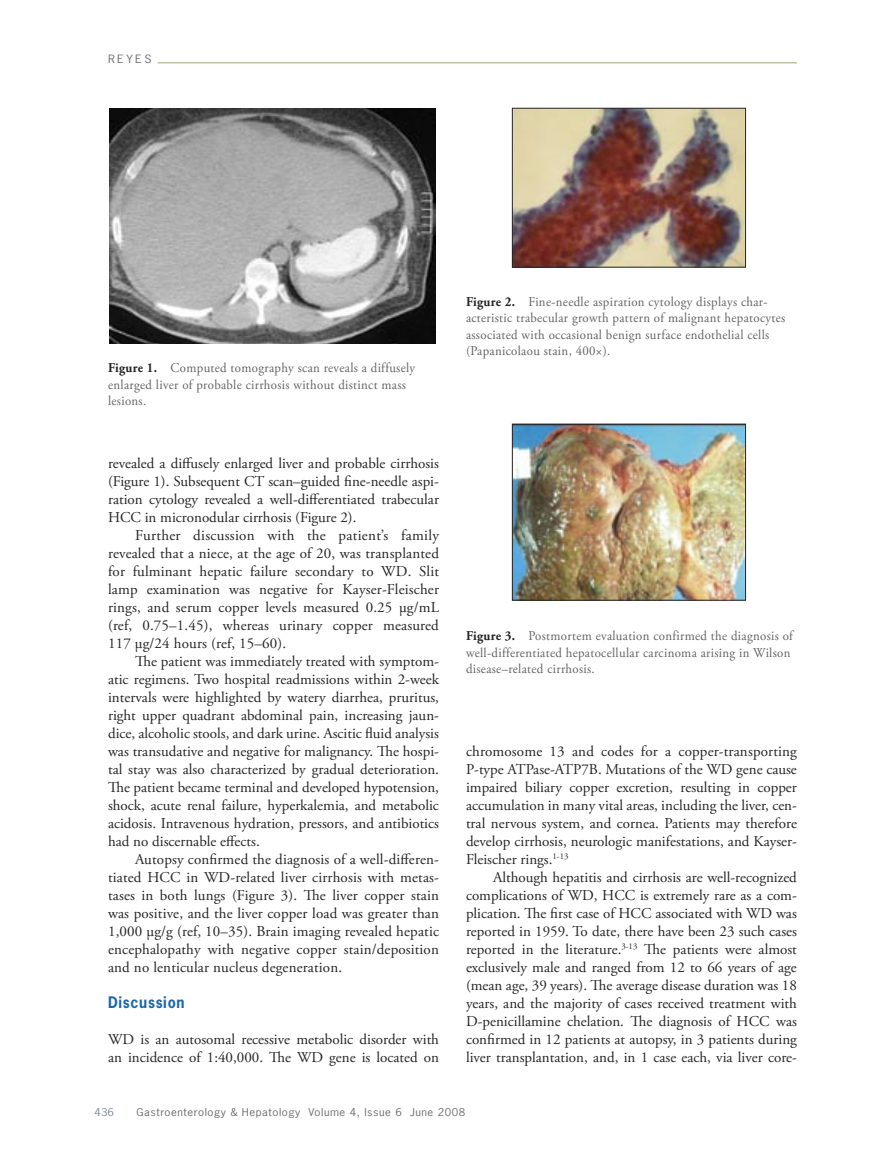
<style>
.page{position:relative;width:878px;height:1175px;background:#fff}
.page>*{position:absolute;margin:0;border:0;box-sizing:border-box;transform-origin:0 0}
.t1{font:15px/18px "Adobe Garamond Pro";color:#272525;text-align:justify}
.t2{font:700 15px "News Gothic Std";letter-spacing:.05em;color:#1c67a8;scale:.95 1}
.t3{font:13.5px/16.5px "Adobe Garamond Pro";letter-spacing:.025em;color:#636466;scale:.95 1}
.t4{font:10.8px "News Gothic Std";letter-spacing:.2em;color:#6d6e71;scale:1.11 1}
.t5{font:10.2px "News Gothic Std";letter-spacing:.05em;color:#6d6e71;scale:1.11 1}
.t6{font:10.2px "News Gothic Std";color:#7a8aa3;scale:1.11 1}
.s1{font-weight:700;color:#272525}
</style>
<div class="page">
<hr style="left:158px;top:63px;width:638px;height:1px;background:#a4a678">
<img style="left:109px;top:108px;width:326px;height:236px">
<img style="left:514px;top:110px;width:229px;height:155px">
<div style="left:512px;top:108px;width:233px;height:159px;border:1px solid #272525"></div>
<img style="left:514px;top:426px;width:229px;height:172px">
<div style="left:512px;top:424px;width:233px;height:176px;border:1px solid #272525"></div>
<p class="t4" style="left:108px;top:52px;width:41px">REYES</p>
<p class="t3" style="left:108px;top:360px;width:325px"><span class="s1">Figure 1.</span> Computed tomography scan reveals a diffusely enlarged liver of probable cirrhosis without distinct mass lesions.</p>
<p class="t1" style="left:108px;top:455px;width:332px">revealed a diffusely enlarged liver and probable cirrhosis (Figure 1). Subsequent CT scan–guided fine-needle aspi&shy;ration cytology revealed a well-differentiated trabecular HCC in micronodular cirrhosis (Figure 2).</p>
<p class="t1" style="left:108px;top:527px;width:332px;text-indent:27px">Further discussion with the patient’s family revealed that a niece, at the age of 20, was transplanted for fulminant hepatic failure secondary to WD. Slit lamp examination was negative for Kayser-Fleischer rings, and serum copper levels measured 0.25 µg/mL (ref, 0.75–1.45), whereas urinary copper measured 117 µg/24 hours (ref, 15–60).</p>
<p class="t1" style="left:108px;top:653px;width:332px;text-indent:27px">The patient was immediately treated with symptom&shy;atic regimens. Two hospital readmissions within 2-week intervals were highlighted by watery diarrhea, pruritus, right upper quadrant abdominal pain, increasing jaun&shy;dice, alcoholic stools, and dark urine. Ascitic fluid analysis was transudative and negative for malignancy. The hospi&shy;tal stay was also characterized by gradual deterioration.<br>The patient became terminal and developed hypotension, shock, acute renal failure, hyperkalemia, and metabolic acidosis. Intravenous hydration, pressors, and antibiotics had no discernable effects.</p>
<p class="t1" style="left:108px;top:851px;width:332px;text-indent:27px">Autopsy confirmed the diagnosis of a well-differen&shy;tiated HCC in WD-related liver cirrhosis with metas&shy;tases in both lungs (Figure 3). The liver copper stain was positive, and the liver copper load was greater than 1,000 µg/g (ref, 10–35). Brain imaging revealed hepatic encephalopathy with negative copper stain/deposition and no lenticular nucleus degeneration.</p>
<p class="t2" style="left:108px;top:992px;width:82px">Discussion</p>
<p class="t1" style="left:108px;top:1031px;width:332px">WD is an autosomal recessive metabolic disorder with an incidence of 1:40,000. The WD gene is located on</p>
<p class="t3" style="left:466px;top:294px;width:337px"><span class="s1">Figure 2.</span> Fine-needle aspiration cytology displays char&shy;acteristic trabecular growth pattern of malignant hepatocytes associated with occasional benign surface endothelial cells (Papanicolaou stain, 400×).</p>
<p class="t3" style="left:466px;top:628px;width:346px"><span class="s1">Figure 3.</span> Postmortem evaluation confirmed the diagnosis of well-differentiated hepatocellular carcinoma arising in Wilson disease–related cirrhosis.</p>
<p class="t1" style="left:466px;top:743px;width:332px">chromosome 13 and codes for a copper-transporting P-type ATPase-ATP7B. Mutations of the WD gene cause impaired biliary copper excretion, resulting in copper accumulation in many vital areas, including the liver, cen&shy;tral nervous system, and cornea. Patients may therefore develop cirrhosis, neurologic manifestations, and Kayser-Fleischer rings.<sup>1-13</sup></p>
<p class="t1" style="left:466px;top:869px;width:332px;text-indent:27px">Although hepatitis and cirrhosis are well-recognized complications of WD, HCC is extremely rare as a com&shy;plication. The first case of HCC associated with WD was reported in 1959. To date, there have been 23 such cases reported in the literature.<sup>3-13</sup> The patients were almost exclusively male and ranged from 12 to 66 years of age (mean age, 39 years). The average disease duration was 18 years, and the majority of cases received treatment with D-penicillamine chelation. The diagnosis of HCC was confirmed in 12 patients at autopsy, in 3 patients during liver transplantation, and, in 1 case each, via liver core-</p>
<p class="t6" style="left:94px;top:1105px;width:19px">436</p>
<p class="t5" style="left:136px;top:1105px;width:298px">Gastroenterology &amp; Hepatology Volume 4, Issue 6 June 2008</p>
</div>
